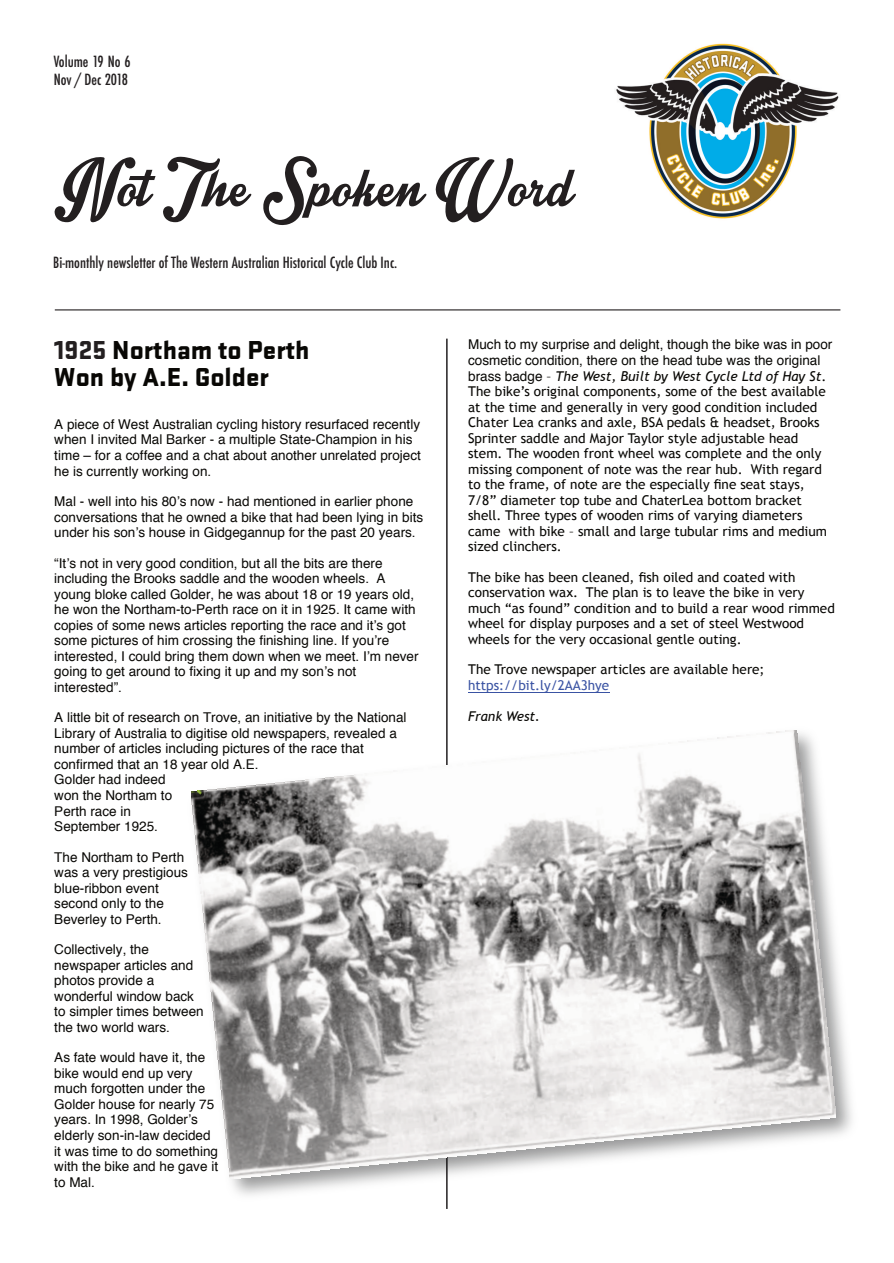
<style>
.page{position:relative;width:894px;height:1263px;background:#fff}
.page>*{position:absolute;margin:0;border:0;box-sizing:border-box;transform-origin:0 0}
.t1{font:85.8px "Intrique Script";color:#231f20;scale:.94 1}
.t2{font:900 27px/27px "Stratum No 1";color:#080704}
.t3{font:500 condensed 15px/18px "Futura";color:#231f20}
.t4{font:13.5px/15.5px "Helvetica";color:#080704}
.t5{font:13.5px/15.6px "Trebuchet MS";color:#080704}
.t6{font:13.5px "Trebuchet MS";color:#3a53a3}
.t7{font:italic 13.5px "Trebuchet MS";color:#080704}
.s1{color:#231f20}
.s2{font-family:"Helvetica"}
.s3{font-style:italic}
</style>
<div class="page">
<hr style="left:55px;top:309px;width:785px;height:1px;background:#231f20">
<hr style="left:446px;top:339px;width:1px;height:870px;background:#231f20">
<hr style="left:468px;top:692px;width:141px;height:1px;background:#3a53a3">
<img style="left:616px;top:43px;width:223px;height:176px">
<img style="left:231px;top:726px;width:621px;height:475px">
<img style="left:191px;top:730px;width:644px;height:449px">
<p class="t3" style="left:54px;top:53px;width:78px">Volume 19 No 6<br>Nov / Dec 2018</p>
<h1 class="t1" style="left:54px;top:142px;width:553px">Not The SpokenWord</h1>
<p class="t3" style="left:53px;top:254px;width:345px">Bi-monthly newsletter of The Western Australian Historical Cycle Club Inc.</p>
<h2 class="t2" style="left:54px;top:339px;width:256px"><span class="s1">1925</span> Northam to Perth<br>Won by A.E. Golder</h2>
<p class="t4" style="left:54px;top:417px;width:368px">A piece of West Australian cycling history resurfaced recently when I invited Mal Barker - a multiple State-Champion in his time – for a coffee and a chat about another unrelated project he is currently working on.</p>
<p class="t4" style="left:54px;top:494px;width:370px">Mal - well into his 80’s now - had mentioned in earlier phone conversations that he owned a bike that had been lying in bits under his son’s house in Gidgegannup for the past 20 years.</p>
<p class="t4" style="left:54px;top:556px;width:365px">“It’s not in very good condition, but all the bits are there including the Brooks saddle and the wooden wheels. A young bloke called Golder, he was about 18 or 19 years old, he won the Northam-to-Perth race on it in 1925. It came with copies of some news articles reporting the race and it’s got some pictures of him crossing the finishing line. If you’re interested, I could bring them down when we meet. I’m never going to get around to fixing it up and my son’s not interested”.</p>
<p class="t4" style="left:54px;top:711px;width:353px">A little bit of research on Trove, an initiative by the National Library of Australia to digitise old newspapers, revealed a number of articles including pictures of the race that confirmed that an 18 year old A.E.<br>Golder had indeed<br>won the Northam to<br>Perth race in<br>September 1925.</p>
<p class="t4" style="left:54px;top:850px;width:135px">The Northam to Perth was a very prestigious blue-ribbon event second only to the<br>Beverley to Perth.</p>
<p class="t4" style="left:54px;top:942px;width:151px">Collectively, the newspaper articles and photos provide a wonderful window back to simpler times between the two world wars.</p>
<p class="t4" style="left:54px;top:1051px;width:165px">As fate would have it, the bike would end up very much forgotten under the<br>Golder house for nearly 75 years. In 1998, Golder’s elderly son-in-law decided it was time to do something with the bike and he gave it to Mal.</p>
<p class="t4" style="left:468px;top:338px;width:365px">Much to my surprise and delight, though the bike was in poor cosmetic condition, there on the head tube was the original</p>
<p class="t5" style="left:468px;top:369px;width:360px"><span class="s2">brass badge</span> – <span class="s3">The West, Built by West Cycle Ltd of Hay St</span>.<br>The bike’s original components, some of the best available at the time and generally in very good condition included Chater Lea cranks and axle, BSA pedals &amp; headset, Brooks Sprinter saddle and Major Taylor style adjustable head stem. The wooden front wheel was complete and the only missing component of note was the rear hub. With regard to the frame, of note are the especially fine seat stays, 7/8” diameter top tube and ChaterLea bottom bracket shell. Three types of wooden rims of varying diameters came with bike – small and large tubular rims and medium sized clinchers.</p>
<p class="t5" style="left:468px;top:570px;width:368px">The bike has been cleaned, fish oiled and coated with conservation wax. The plan is to leave the bike in very much “as found” condition and to build a rear wood rimmed wheel for display purposes and a set of steel Westwood wheels for the very occasional gentle outing.</p>
<p class="t5" style="left:468px;top:663px;width:298px">The Trove newspaper articles are available here;</p>
<p class="t6" style="left:468px;top:680px;width:143px">https://bit.ly/2AA3hye</p>
<p class="t7" style="left:468px;top:711px;width:74px">Frank West.</p>
</div>
